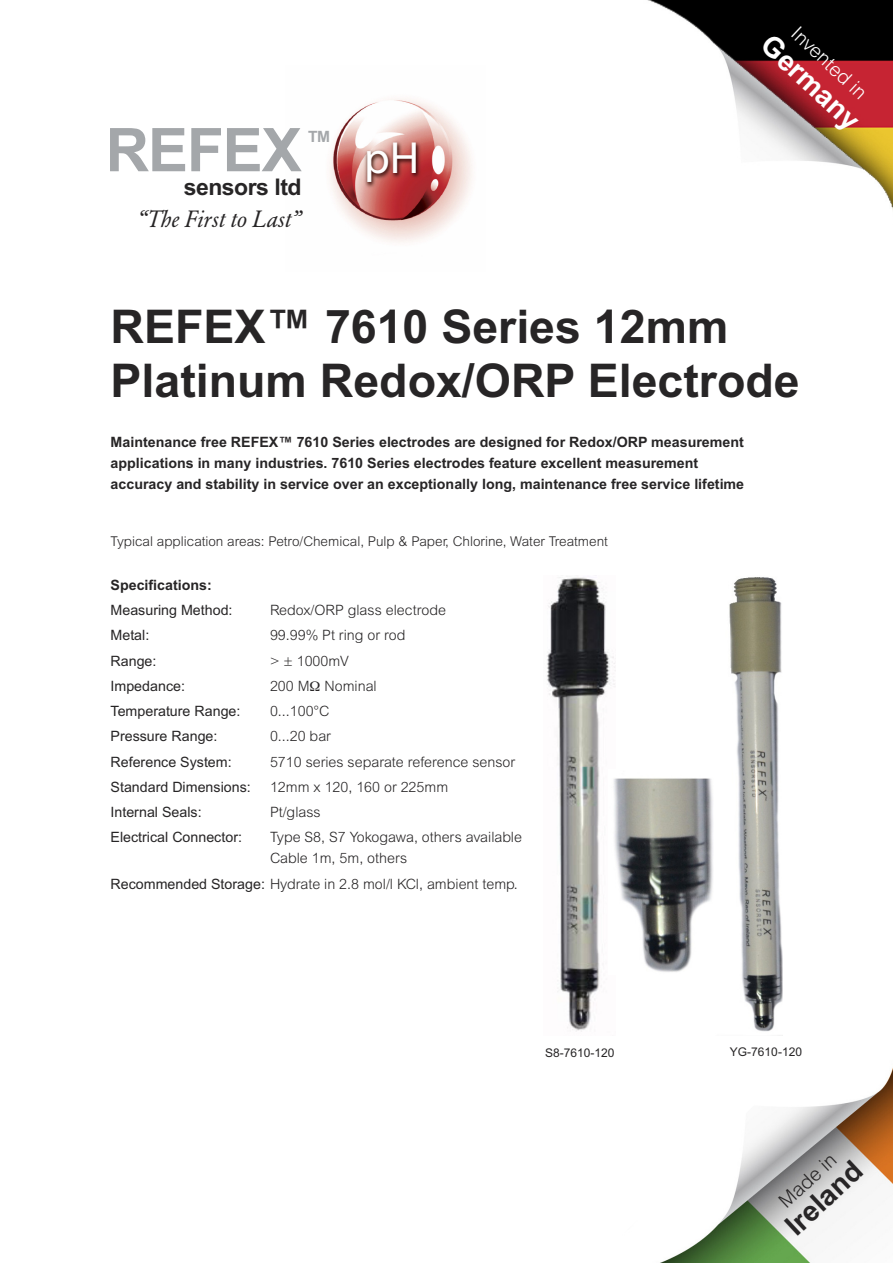
<style>
.page{position:relative;width:893px;height:1263px;background:#fff}
.page>*{position:absolute;margin:0;border:0;box-sizing:border-box;transform-origin:0 0}
.t1{font:700 60.3px "Arial";letter-spacing:-.02em;color:#a4a7aa}
.t2{font:700 46.5px/54px "Arial";color:#272526}
.t3{font:45.15px "Myriad";color:#fefefe}
.t4{font:700 28.5px "Arial";color:#272526}
.t5{font:700 28.5px "Arial";color:#fff}
.t6{font:italic 23.4px "Garamond BE";color:#272526}
.t7{font:700 22.95px "Arial";letter-spacing:-.02em;color:#272526}
.t8{font:300 19.5px "Arial";color:#fff}
.t9{font:300 19.5px "Arial";color:#272526}
.t10{font:700 15.6px "Arial";color:#a4a7aa}
.t11{font:700 14.25px/21px "Arial";color:#272526}
.t12{font:300 14.25px/21px "Arial";color:#272526}
.t13{font:14.25px "Arial";color:#272526}
.t14{font:300 13.5px "Arial";color:#272526}
.t15{font:12px "Arial";color:#272526}
.s1{font-weight:400}
</style>
<div class="page">
<img style="left:660px;top:1068px;width:233px;height:195px">
<img style="left:330px;top:99px;width:142px;height:144px">
<img style="left:332px;top:105px;width:121px;height:114px">
<img style="left:647px;top:0;width:246px;height:210px">
<img style="left:547px;top:577px;width:69px;height:455px">
<img style="left:608px;top:769px;width:105px;height:205px">
<img style="left:729px;top:577px;width:54px;height:455px">
<h1 class="t1" style="left:106px;top:110px;width:198px">REFEX</h1>
<h3 class="t7" style="left:184px;top:172px;width:119px">sensors ltd</h3>
<p class="t10" style="left:308px;top:126px;width:24px">TM</p>
<h3 class="t6" style="left:137px;top:210px;width:166px">“The First to Last”</h3>
<h3 class="t3" style="left:364px;top:141px;width:57px">pH</h3>
<h3 class="t8" style="left:799px;top:25px;width:97px;rotate:43deg">Invented in</h3>
<h3 class="t5" style="left:777px;top:28px;width:125px;rotate:43deg">Germany</h3>
<h2 class="t2" style="left:111px;top:300px;width:691px">REFEX™ 7610 Series 12mm<br>Platinum Redox/ORP Electrode</h2>
<p class="t11" style="left:111px;top:431px;width:635px">Maintenance free REFEX™ 7610 Series electrodes are designed for Redox/ORP measurement applications in many industries. 7610 Series electrodes feature excellent measurement accuracy and stability in service over an exceptionally long, maintenance free service lifetime</p>
<p class="t14" style="left:111px;top:536px;width:499px">Typical application areas: Petro/Chemical, Pulp &amp; Paper, Chlorine, Water Treatment</p>
<p class="t11" style="left:111px;top:574px;width:103px">Specifications:</p>
<p class="t13" style="left:111px;top:602px;width:123px">Measuring Method:</p>
<p class="t12" style="left:270px;top:601px;width:177px">Redox/ORP glass electrode</p>
<p class="t13" style="left:111px;top:627px;width:40px">Metal:</p>
<p class="t12" style="left:270px;top:626px;width:137px">99.99% Pt ring or rod</p>
<p class="t13" style="left:111px;top:652px;width:47px">Range:</p>
<p class="t12" style="left:270px;top:651px;width:81px">&gt; ± 1000mV</p>
<p class="t13" style="left:111px;top:678px;width:76px">Impedance:</p>
<p class="t12" style="left:270px;top:677px;width:108px">200 M Nominal</p>
<p class="t13" style="left:111px;top:703px;width:131px">Temperature Range:</p>
<p class="t12" style="left:270px;top:702px;width:61px">0...100°C</p>
<p class="t13" style="left:111px;top:728px;width:108px">Pressure Range:</p>
<p class="t12" style="left:270px;top:727px;width:62px">0...20 bar</p>
<p class="t13" style="left:111px;top:753px;width:123px">Reference System:</p>
<p class="t12" style="left:270px;top:752px;width:247px">5710 series separate reference sensor</p>
<p class="t13" style="left:111px;top:779px;width:142px">Standard Dimensions:</p>
<p class="t12" style="left:270px;top:778px;width:180px">12mm x 120, 160 or 225mm</p>
<p class="t13" style="left:111px;top:804px;width:93px">Internal Seals:</p>
<p class="t12" style="left:270px;top:803px;width:52px">Pt/glass</p>
<p class="t13" style="left:111px;top:829px;width:133px">Electrical Connector:</p>
<p class="t12" style="left:270px;top:828px;width:254px">Type S8, S7 Yokogawa, others available<br>Cable 1m, 5m, others</p>
<p class="t12" style="left:111px;top:874px;width:409px"><span class="s1">Recommended Storage:</span> Hydrate in 2.8 mol/l KCl, ambient temp.</p>
<p class="t15" style="left:545px;top:1046px;width:71px">S8-7610-120</p>
<p class="t15" style="left:730px;top:1044px;width:74px">YG-7610-120</p>
<h3 class="t9" style="left:777px;top:1199px;width:72px;rotate:-43deg">Made in</h3>
<h3 class="t4" style="left:778px;top:1217px;width:95px;rotate:-43deg">Ireland</h3>
</div>
